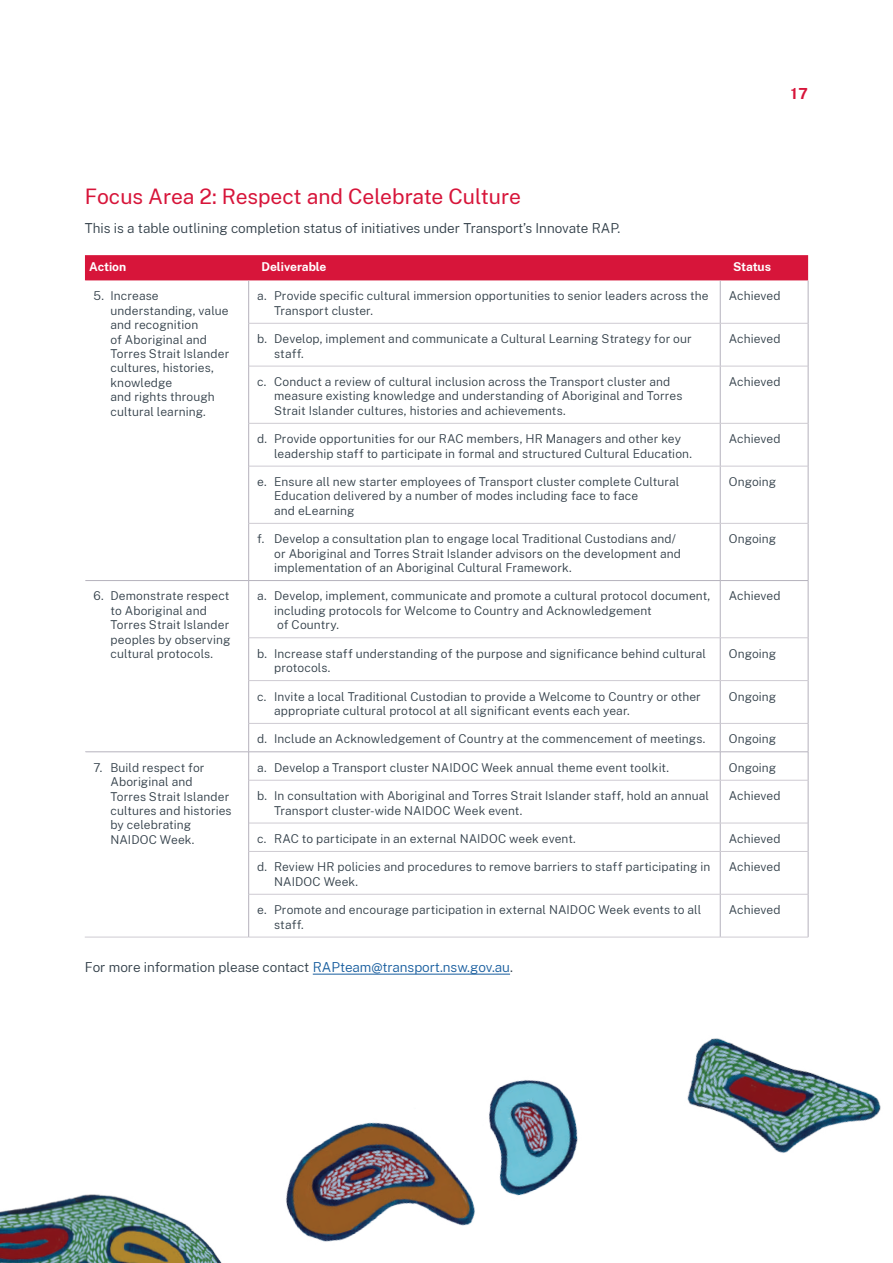
<style>
.page{position:relative;width:893px;height:1263px;background:#fff}
.page>*{position:absolute;margin:0;border:0;box-sizing:border-box;transform-origin:0 0}
.t1{font:21px "Public Sans";color:#d7153a}
.t2{font:700 15px "Public Sans";color:#d7153a}
.t3{font:300 13.5px "Public Sans";color:#313e48}
.t4{font:300 12px/14.4px "Public Sans";letter-spacing:.01em;color:#313e48}
.t5{font:700 12px "Public Sans";color:#fff}
.s1{color:#175d9e}
</style>
<div class="page">
<svg style="left:85px;top:255px;width:723px;height:26px;background:#d81b3f"></svg>
<svg style="left:86px;top:281px;width:722px;height:656px"></svg>
<hr style="left:248px;top:281px;width:1px;height:42px;background:#b5b2bd">
<hr style="left:720px;top:281px;width:1px;height:42px;background:#b5b2bd">
<hr style="left:808px;top:281px;width:1px;height:42px;background:#b5b2bd">
<hr style="left:248px;top:323px;width:1px;height:43px;background:#b5b2bd">
<hr style="left:720px;top:323px;width:1px;height:43px;background:#b5b2bd">
<hr style="left:808px;top:323px;width:1px;height:43px;background:#b5b2bd">
<hr style="left:248px;top:366px;width:1px;height:57px;background:#b5b2bd">
<hr style="left:720px;top:366px;width:1px;height:57px;background:#b5b2bd">
<hr style="left:808px;top:366px;width:1px;height:57px;background:#b5b2bd">
<hr style="left:248px;top:423px;width:1px;height:43px;background:#b5b2bd">
<hr style="left:720px;top:423px;width:1px;height:43px;background:#b5b2bd">
<hr style="left:808px;top:423px;width:1px;height:43px;background:#b5b2bd">
<hr style="left:248px;top:466px;width:1px;height:57px;background:#b5b2bd">
<hr style="left:720px;top:466px;width:1px;height:57px;background:#b5b2bd">
<hr style="left:808px;top:466px;width:1px;height:57px;background:#b5b2bd">
<hr style="left:248px;top:523px;width:1px;height:57px;background:#b5b2bd">
<hr style="left:720px;top:523px;width:1px;height:57px;background:#b5b2bd">
<hr style="left:808px;top:523px;width:1px;height:57px;background:#b5b2bd">
<hr style="left:249px;top:323px;width:471px;height:1px;background:#cecbd2">
<hr style="left:720px;top:323px;width:88px;height:1px;background:#cecbd2">
<hr style="left:249px;top:366px;width:471px;height:1px;background:#cecbd2">
<hr style="left:720px;top:366px;width:88px;height:1px;background:#cecbd2">
<hr style="left:249px;top:423px;width:471px;height:1px;background:#cecbd2">
<hr style="left:720px;top:423px;width:88px;height:1px;background:#cecbd2">
<hr style="left:249px;top:466px;width:471px;height:1px;background:#cecbd2">
<hr style="left:720px;top:466px;width:88px;height:1px;background:#cecbd2">
<hr style="left:249px;top:523px;width:471px;height:1px;background:#cecbd2">
<hr style="left:720px;top:523px;width:88px;height:1px;background:#cecbd2">
<hr style="left:85px;top:580px;width:164px;height:1px;background:#b5b2bd">
<hr style="left:85px;top:580px;width:1px;height:58px;background:#fff">
<hr style="left:249px;top:580px;width:471px;height:1px;background:#b5b2bd">
<hr style="left:248px;top:581px;width:1px;height:57px;background:#b5b2bd">
<hr style="left:720px;top:580px;width:88px;height:1px;background:#b5b2bd">
<hr style="left:720px;top:581px;width:1px;height:57px;background:#b5b2bd">
<hr style="left:808px;top:581px;width:1px;height:57px;background:#b5b2bd">
<hr style="left:248px;top:638px;width:1px;height:43px;background:#b5b2bd">
<hr style="left:720px;top:638px;width:1px;height:42px;background:#b5b2bd">
<hr style="left:808px;top:638px;width:1px;height:43px;background:#b5b2bd">
<hr style="left:248px;top:681px;width:1px;height:42px;background:#b5b2bd">
<hr style="left:720px;top:681px;width:1px;height:42px;background:#b5b2bd">
<hr style="left:808px;top:681px;width:1px;height:42px;background:#b5b2bd">
<hr style="left:249px;top:637px;width:471px;height:1px;background:#cecbd2">
<hr style="left:720px;top:637px;width:88px;height:1px;background:#cecbd2">
<hr style="left:249px;top:680px;width:471px;height:1px;background:#cecbd2">
<hr style="left:720px;top:680px;width:88px;height:1px;background:#cecbd2">
<hr style="left:249px;top:723px;width:471px;height:1px;background:#cecbd2">
<hr style="left:720px;top:723px;width:88px;height:1px;background:#cecbd2">
<hr style="left:85px;top:751px;width:164px;height:1px;background:#b5b2bd">
<hr style="left:85px;top:937px;width:164px;height:1px;background:#cecbd2">
<hr style="left:249px;top:751px;width:471px;height:1px;background:#b5b2bd">
<svg style="left:248px;top:723px;width:1px;height:57px"></svg>
<hr style="left:720px;top:751px;width:88px;height:1px;background:#b5b2bd">
<svg style="left:720px;top:724px;width:1px;height:56px"></svg>
<svg style="left:808px;top:723px;width:1px;height:57px"></svg>
<hr style="left:248px;top:780px;width:1px;height:43px;background:#b5b2bd">
<hr style="left:720px;top:780px;width:1px;height:43px;background:#b5b2bd">
<hr style="left:808px;top:780px;width:1px;height:43px;background:#b5b2bd">
<svg style="left:248px;top:823px;width:1px;height:28px"></svg>
<svg style="left:720px;top:824px;width:1px;height:27px"></svg>
<svg style="left:808px;top:823px;width:1px;height:28px"></svg>
<hr style="left:248px;top:851px;width:1px;height:43px;background:#b5b2bd">
<hr style="left:720px;top:852px;width:1px;height:42px;background:#b5b2bd">
<hr style="left:808px;top:851px;width:1px;height:43px;background:#b5b2bd">
<hr style="left:248px;top:894px;width:1px;height:43px;background:#b5b2bd">
<hr style="left:720px;top:894px;width:1px;height:43px;background:#b5b2bd">
<hr style="left:808px;top:894px;width:1px;height:43px;background:#b5b2bd">
<hr style="left:249px;top:780px;width:471px;height:1px;background:#cecbd2">
<hr style="left:720px;top:780px;width:88px;height:1px;background:#cecbd2">
<hr style="left:249px;top:823px;width:471px;height:1px;background:#cecbd2">
<hr style="left:720px;top:823px;width:88px;height:1px;background:#cecbd2">
<hr style="left:249px;top:851px;width:471px;height:1px;background:#cecbd2">
<hr style="left:720px;top:851px;width:88px;height:1px;background:#cecbd2">
<hr style="left:249px;top:894px;width:471px;height:1px;background:#cecbd2">
<hr style="left:720px;top:894px;width:88px;height:1px;background:#cecbd2">
<hr style="left:249px;top:937px;width:471px;height:1px;background:#cecbd2">
<hr style="left:720px;top:937px;width:88px;height:1px;background:#cecbd2">
<hr style="left:313px;top:974px;width:197px;height:1px;background:#175d9e">
<img style="left:0;top:1194px;width:222px;height:69px">
<img style="left:286px;top:1080px;width:292px;height:162px">
<img style="left:687px;top:1038px;width:194px;height:115px">
<p class="t2" style="left:791px;top:83px;width:19px">17</p>
<h1 class="t1" style="left:85px;top:182px;width:438px">Focus Area 2: Respect and Celebrate Culture</h1>
<p class="t3" style="left:85px;top:219px;width:537px">This is a table outlining completion status of initiatives under Transport’s Innovate RAP.</p>
<p class="t5" style="left:89px;top:258px;width:39px">Action</p>
<p class="t5" style="left:261px;top:258px;width:67px">Deliverable</p>
<p class="t5" style="left:733px;top:258px;width:40px">Status</p>
<p class="t4" style="left:110px;top:288px;width:120px;text-indent:-17px">5. Increase understanding, value and recognition<br>of Aboriginal and<br>Torres Strait Islander cultures, histories, knowledge<br>and rights through cultural learning.</p>
<p class="t4" style="left:274px;top:288px;width:436px;text-indent:-17px">a. Provide specific cultural immersion opportunities to senior leaders across the<br>Transport cluster.</p>
<p class="t4" style="left:729px;top:288px;width:53px">Achieved</p>
<p class="t4" style="left:274px;top:331px;width:419px;text-indent:-17px">b. Develop, implement and communicate a Cultural Learning Strategy for our staff.</p>
<p class="t4" style="left:729px;top:331px;width:53px">Achieved</p>
<p class="t4" style="left:274px;top:374px;width:410px;text-indent:-17px">c. Conduct a review of cultural inclusion across the Transport cluster and measure existing knowledge and understanding of Aboriginal and Torres<br>Strait Islander cultures, histories and achievements.</p>
<p class="t4" style="left:729px;top:374px;width:53px">Achieved</p>
<p class="t4" style="left:274px;top:431px;width:419px;text-indent:-17px">d. Provide opportunities for our RAC members, HR Managers and other key leadership staff to participate in formal and structured Cultural Education.</p>
<p class="t4" style="left:729px;top:431px;width:53px">Achieved</p>
<p class="t4" style="left:274px;top:474px;width:407px;text-indent:-17px">e. Ensure all new starter employees of Transport cluster complete Cultural<br>Education delivered by a number of modes including face to face<br>and eLearning</p>
<p class="t4" style="left:729px;top:474px;width:49px">Ongoing</p>
<p class="t4" style="left:274px;top:531px;width:408px;text-indent:-17px">f. Develop a consultation plan to engage local Traditional Custodians and/ or Aboriginal and Torres Strait Islander advisors on the development and implementation of an Aboriginal Cultural Framework.</p>
<p class="t4" style="left:729px;top:531px;width:49px">Ongoing</p>
<p class="t4" style="left:110px;top:588px;width:122px;text-indent:-17px">6. Demonstrate respect to Aboriginal and<br>Torres Strait Islander peoples by observing cultural protocols.</p>
<p class="t4" style="left:274px;top:588px;width:438px;text-indent:-17px">a. Develop, implement, communicate and promote a cultural protocol document, including protocols for Welcome to Country and Acknowledgement<br>of Country.</p>
<p class="t4" style="left:729px;top:588px;width:53px">Achieved</p>
<p class="t4" style="left:274px;top:646px;width:433px;text-indent:-17px">b. Increase staff understanding of the purpose and significance behind cultural protocols.</p>
<p class="t4" style="left:729px;top:646px;width:49px">Ongoing</p>
<p class="t4" style="left:274px;top:688px;width:428px;text-indent:-17px">c. Invite a local Traditional Custodian to provide a Welcome to Country or other appropriate cultural protocol at all significant events each year.</p>
<p class="t4" style="left:729px;top:688px;width:49px">Ongoing</p>
<p class="t4" style="left:257px;top:731px;width:450px">d. Include an Acknowledgement of Country at the commencement of meetings.</p>
<p class="t4" style="left:729px;top:731px;width:49px">Ongoing</p>
<p class="t4" style="left:110px;top:760px;width:123px;text-indent:-17px">7. Build respect for<br>Aboriginal and<br>Torres Strait Islander cultures and histories by celebrating<br>NAIDOC Week.</p>
<p class="t4" style="left:257px;top:760px;width:413px">a. Develop a Transport cluster NAIDOC Week annual theme event toolkit.</p>
<p class="t4" style="left:729px;top:760px;width:49px">Ongoing</p>
<p class="t4" style="left:274px;top:788px;width:436px;text-indent:-17px">b. In consultation with Aboriginal and Torres Strait Islander staff, hold an annual<br>Transport cluster-wide NAIDOC Week event.</p>
<p class="t4" style="left:729px;top:788px;width:53px">Achieved</p>
<p class="t4" style="left:257px;top:831px;width:320px">c. RAC to participate in an external NAIDOC week event.</p>
<p class="t4" style="left:729px;top:831px;width:53px">Achieved</p>
<p class="t4" style="left:274px;top:859px;width:438px;text-indent:-17px">d. Review HR policies and procedures to remove barriers to staff participating in<br>NAIDOC Week.</p>
<p class="t4" style="left:729px;top:859px;width:53px">Achieved</p>
<p class="t4" style="left:274px;top:902px;width:429px;text-indent:-17px">e. Promote and encourage participation in external NAIDOC Week events to all staff.</p>
<p class="t4" style="left:729px;top:902px;width:53px">Achieved</p>
<p class="t3" style="left:85px;top:957px;width:430px">For more information please contact <span class="s1">RAPteam@transport.nsw.gov.au</span>.</p>
</div>
